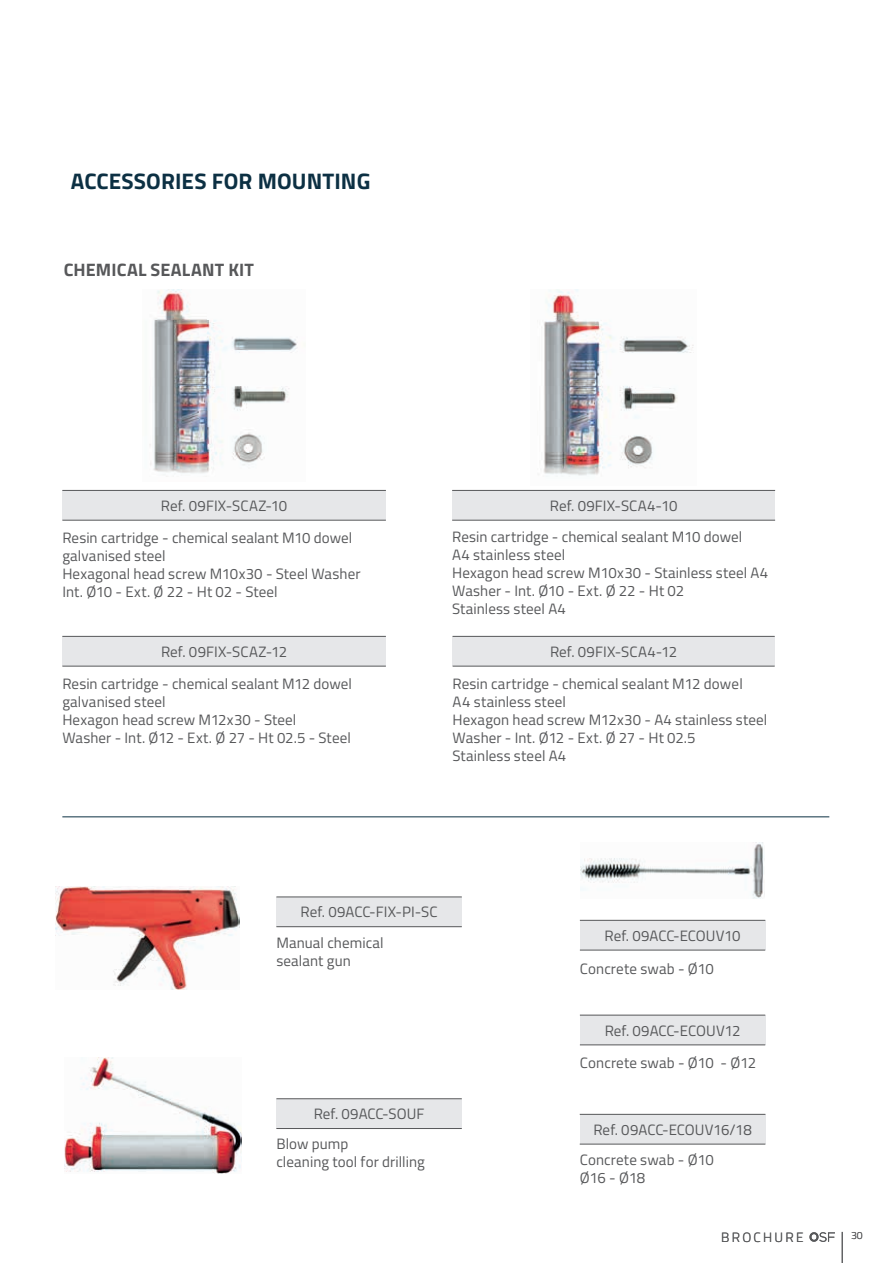
<style>
.page{position:relative;width:893px;height:1263px;background:#fff}
.page>*{position:absolute;margin:0;border:0;box-sizing:border-box;transform-origin:0 0}
.t1{font:700 22.5px "Titillium Web";letter-spacing:.005em;color:#0c3043}
.t2{font:700 18px "Titillium Web";letter-spacing:.01em;color:#57585a}
.t3{font:15px/18px "Titillium Web";letter-spacing:.005em;color:#57585a}
.t4{font:300 13.5px "Titillium Web";letter-spacing:.17em;color:#57585a}
.t5{font:300 10.5px "Titillium Web";color:#57585a}
</style>
<div class="page">
<hr style="left:842px;top:1232px;width:1px;height:31px;background:#57585a">
<svg style="left:809px;top:1232px;width:26px;height:10px"></svg>
<hr style="left:62px;top:816px;width:767px;height:1px;background:#0c3043">
<div style="left:62px;top:490px;width:324px;height:30px;background:#e6e7e9"></div>
<hr style="left:62px;top:490px;width:324px;height:1px;background:#57585a">
<hr style="left:62px;top:520px;width:324px;height:1px;background:#57585a">
<div style="left:452px;top:490px;width:323px;height:30px;background:#e6e7e9"></div>
<hr style="left:452px;top:490px;width:323px;height:1px;background:#57585a">
<hr style="left:452px;top:520px;width:323px;height:1px;background:#57585a">
<div style="left:62px;top:636px;width:324px;height:30px;background:#e6e7e9"></div>
<hr style="left:62px;top:636px;width:324px;height:1px;background:#57585a">
<hr style="left:62px;top:666px;width:324px;height:1px;background:#57585a">
<div style="left:453px;top:636px;width:322px;height:30px;background:#e6e7e9"></div>
<hr style="left:453px;top:636px;width:322px;height:1px;background:#57585a">
<hr style="left:453px;top:666px;width:322px;height:1px;background:#57585a">
<img style="left:149px;top:289px;width:149px;height:188px">
<img style="left:538px;top:289px;width:156px;height:188px">
<img style="left:55px;top:886px;width:184px;height:103px">
<img style="left:65px;top:1057px;width:177px;height:116px">
<img style="left:580px;top:842px;width:185px;height:57px">
<div style="left:276px;top:897px;width:186px;height:30px;background:#e6e7e9"></div>
<hr style="left:276px;top:897px;width:186px;height:1px;background:#57585a">
<hr style="left:276px;top:926px;width:186px;height:1px;background:#57585a">
<div style="left:276px;top:1099px;width:186px;height:29px;background:#e6e7e9"></div>
<hr style="left:276px;top:1098px;width:186px;height:1px;background:#57585a">
<hr style="left:276px;top:1128px;width:186px;height:1px;background:#57585a">
<div style="left:580px;top:920px;width:185px;height:30px;background:#e6e7e9"></div>
<hr style="left:580px;top:920px;width:185px;height:1px;background:#57585a">
<hr style="left:580px;top:950px;width:185px;height:1px;background:#57585a">
<div style="left:580px;top:1015px;width:185px;height:30px;background:#e6e7e9"></div>
<hr style="left:580px;top:1015px;width:185px;height:1px;background:#57585a">
<hr style="left:580px;top:1044px;width:185px;height:1px;background:#57585a">
<div style="left:580px;top:1114px;width:185px;height:30px;background:#e6e7e9"></div>
<hr style="left:580px;top:1114px;width:185px;height:1px;background:#57585a">
<hr style="left:580px;top:1144px;width:185px;height:1px;background:#57585a">
<h1 class="t1" style="left:71px;top:172px;width:301px">ACCESSORIES FOR MOUNTING</h1>
<p class="t2" style="left:64px;top:263px;width:192px">CHEMICAL SEALANT KIT</p>
<p class="t3" style="left:62px;top:490px;width:291px;line-height:32.1px;text-indent:99px">Ref. 09FIX-SCAZ-10<br>Resin cartridge - chemical sealant M10 dowel</p>
<p class="t3" style="left:62px;top:548px;width:300px">galvanised steel<br>Hexagonal head screw M10x30 - Steel Washer<br>Int. Ø10 - Ext. Ø 22 - Ht 02 - Steel</p>
<p class="t3" style="left:62px;top:636px;width:291px;line-height:32.1px;text-indent:99px">Ref. 09FIX-SCAZ-12<br>Resin cartridge - chemical sealant M12 dowel</p>
<p class="t3" style="left:62px;top:694px;width:290px">galvanised steel<br>Hexagon head screw M12x30 - Steel<br>Washer - Int. Ø12 - Ext. Ø 27 - Ht 02.5 - Steel</p>
<p class="t3" style="left:452px;top:491px;width:291px;line-height:31.7px;text-indent:98px">Ref. 09FIX-SCA4-10<br>Resin cartridge - chemical sealant M10 dowel</p>
<p class="t3" style="left:452px;top:547px;width:318px">A4 stainless steel<br>Hexagon head screw M10x30 - Stainless steel A4<br>Washer - Int. Ø10 - Ext. Ø 22 - Ht 02<br>Stainless steel A4</p>
<p class="t3" style="left:453px;top:636px;width:292px;line-height:32.7px;text-indent:97px">Ref. 09FIX-SCA4-12<br>Resin cartridge - chemical sealant M12 dowel</p>
<p class="t3" style="left:453px;top:694px;width:316px">A4 stainless steel<br>Hexagon head screw M12x30 - A4 stainless steel<br>Washer - Int. Ø12 - Ext. Ø 27 - Ht 02.5<br>Stainless steel A4</p>
<p class="t3" style="left:276px;top:898px;width:163px;line-height:30.3px;text-indent:24px">Ref. 09ACC-FIX-PI-SC<br>Manual chemical</p>
<p class="t3" style="left:276px;top:952px;width:76px">sealant gun</p>
<p class="t3" style="left:276px;top:1100px;width:150px;line-height:30.3px;text-indent:37px">Ref. 09ACC-SOUF<br>Blow pump</p>
<p class="t3" style="left:276px;top:1154px;width:150px">cleaning tool for drilling</p>
<p class="t3" style="left:580px;top:920px;width:162px;line-height:32.8px;text-indent:25px">Ref. 09ACC-ECOUV10<br>Concrete swab - Ø10</p>
<p class="t3" style="left:580px;top:1015px;width:178px;line-height:32.8px;text-align:center">Ref. 09ACC-ECOUV12<br>Concrete swab - Ø10 - Ø12</p>
<p class="t3" style="left:580px;top:1115px;width:173px;line-height:30.3px;text-indent:14px">Ref. 09ACC-ECOUV16/18<br>Concrete swab - Ø10</p>
<p class="t3" style="left:580px;top:1170px;width:67px">Ø16 - Ø18</p>
<p class="t4" style="left:721px;top:1231px;width:84px">BROCHURE</p>
<p class="t5" style="left:851px;top:1231px;width:13px">30</p>
</div>
